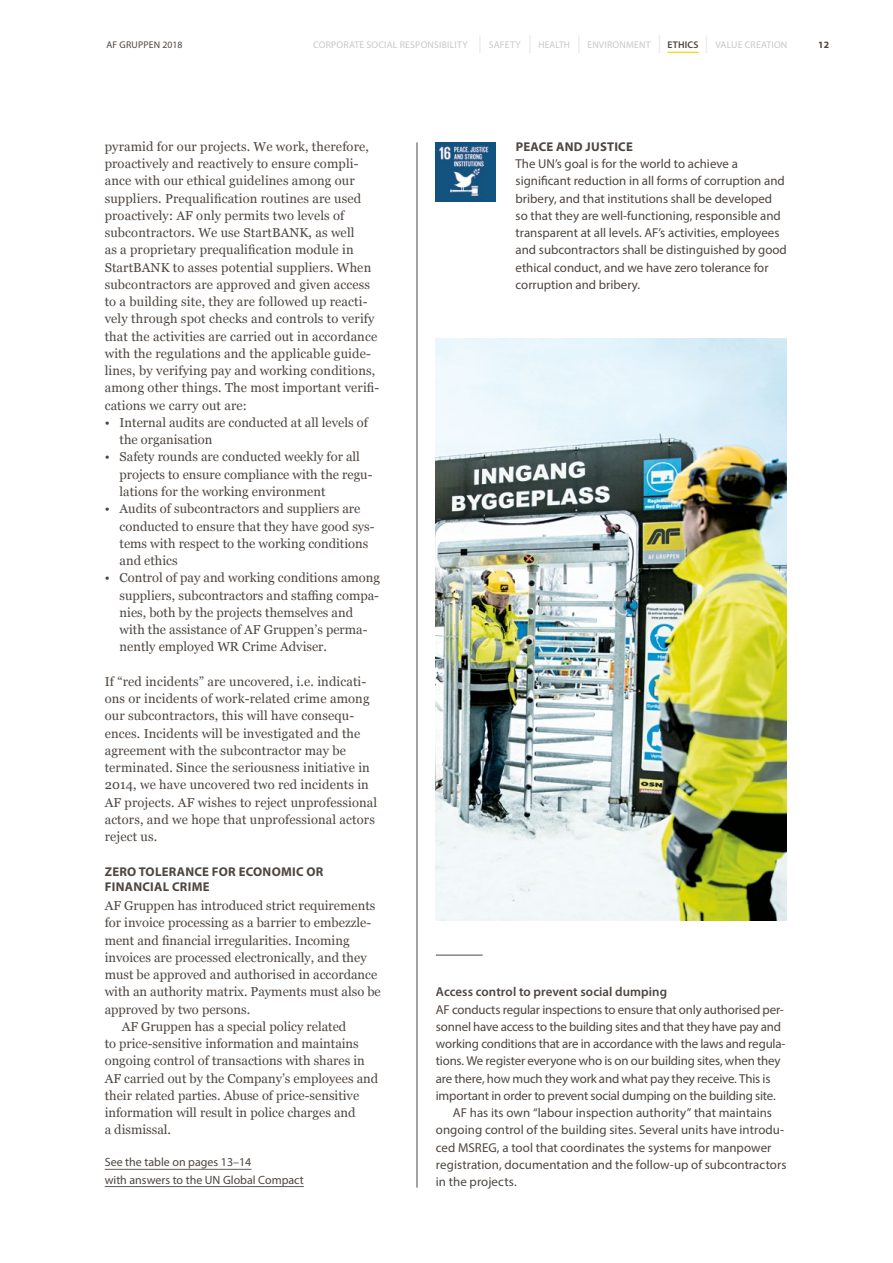
<style>
.page{position:relative;width:893px;height:1263px;background:#fff}
.page>*{position:absolute;margin:0;border:0;box-sizing:border-box;transform-origin:0 0}
.t1{font:12.9px/17.2px "Georgia";color:#4d4641}
.t2{font:12.9px/17.2px "Myriad Pro";color:#4d4641}
.t3{font:600 12.9px "Myriad Pro";letter-spacing:.005em;color:#4d4641}
.t4{font:700 12.75px/15px "Myriad Pro";letter-spacing:.02em;color:#4d4641}
.t5{font:12px/17.2px "Myriad Pro";color:#4d4641}
.t6{font:9.75px "Myriad Pro";letter-spacing:.02em;color:#c8c8c7}
.t7{font:9.75px "Myriad Pro";letter-spacing:.02em;color:#4d4641}
.t8{font:600 9.75px "Myriad Pro";letter-spacing:.02em;color:#4d4641}
.t9{font:700 9.75px "Myriad Pro";color:#4d4641}
</style>
<div class="page">
<svg style="left:706px;top:35px;width:1px;height:18px"></svg>
<svg style="left:659px;top:35px;width:1px;height:18px"></svg>
<svg style="left:529px;top:35px;width:2px;height:18px"></svg>
<svg style="left:578px;top:35px;width:2px;height:18px"></svg>
<svg style="left:479px;top:35px;width:2px;height:18px"></svg>
<hr style="left:667px;top:52px;width:32px;height:1px;background:#ffd000">
<img style="left:436px;top:338px;width:351px;height:582px">
<hr style="left:417px;top:142px;width:1px;height:1046px;background:#4d4641">
<img style="left:436px;top:142px;width:59px;height:60px">
<hr style="left:105px;top:1169px;width:146px;height:1px;background:#615c58">
<hr style="left:105px;top:1186px;width:199px;height:1px;background:#615c58">
<hr style="left:436px;top:955px;width:47px;height:1px;background:#4d4641">
<p class="t7" style="left:106px;top:39px;width:77px">AF GRUPPEN 2018</p>
<p class="t6" style="left:313px;top:39px;width:156px">CORPORATE SOCIAL RESPONSIBILITY</p>
<p class="t6" style="left:489px;top:39px;width:33px">SAFETY</p>
<p class="t6" style="left:539px;top:39px;width:33px">HEALTH</p>
<p class="t6" style="left:587px;top:39px;width:65px">ENVIRONMENT</p>
<p class="t8" style="left:667px;top:39px;width:33px">ETHICS</p>
<p class="t6" style="left:715px;top:39px;width:73px">VALUE CREATION</p>
<p class="t9" style="left:818px;top:39px;width:12px">12</p>
<p class="t1" style="left:105px;top:137px;width:276px">pyramid for our projects. We work, therefore, proactively and reactively to ensure compli&shy;ance with our ethical guidelines among our suppliers. Prequalification routines are used proactively: AF only permits two levels of subcontractors. We use StartBANK, as well<br>as a proprietary prequalification module in StartBANK to asses potential suppliers. When subcontractors are approved and given access to a building site, they are followed up reacti&shy;vely through spot checks and controls to verify that the activities are carried out in accordance with the regulations and the applicable guide&shy;lines, by verifying pay and working conditions, among other things. The most important verifi&shy;cations we carry out are:</p>
<p class="t1" style="left:120px;top:413px;width:250px;text-indent:-15px">• Internal audits are conducted at all levels of the organisation</p>
<p class="t1" style="left:120px;top:448px;width:254px;text-indent:-15px">• Safety rounds are conducted weekly for all projects to ensure compliance with the regu&shy;lations for the working environment</p>
<p class="t1" style="left:120px;top:500px;width:257px;text-indent:-15px">• Audits of subcontractors and suppliers are conducted to ensure that they have good sys&shy;tems with respect to the working conditions and ethics</p>
<p class="t1" style="left:120px;top:569px;width:262px;text-indent:-15px">• Control of pay and working conditions among suppliers, subcontractors and staffing compa&shy;nies, both by the projects themselves and with the assistance of AF Gruppen’s perma&shy;nently employed WR Crime Adviser.</p>
<p class="t1" style="left:105px;top:672px;width:274px">If “red incidents” are uncovered, i.e. indicati&shy;ons or incidents of work-related crime among our subcontractors, this will have consequ&shy;ences. Incidents will be investigated and the agreement with the subcontractor may be terminated. Since the seriousness initiative in 2014, we have uncovered two red incidents in AF projects. AF wishes to reject unprofessional actors, and we hope that unprofessional actors reject us.</p>
<p class="t4" style="left:105px;top:864px;width:220px">ZERO TOLERANCE FOR ECONOMIC OR<br>FINANCIAL CRIME</p>
<p class="t1" style="left:105px;top:896px;width:272px">AF Gruppen has introduced strict requirements</p>
<p class="t1" style="left:105px;top:914px;width:268px">for invoice processing as a barrier to embezzle-</p>
<p class="t1" style="left:105px;top:931px;width:246px">ment and financial irregularities. Incoming</p>
<p class="t1" style="left:105px;top:948px;width:264px">invoices are processed electronically, and they</p>
<p class="t1" style="left:105px;top:965px;width:274px">must be approved and authorised in accordance</p>
<p class="t1" style="left:105px;top:983px;width:278px">with an authority matrix. Payments must also be</p>
<p class="t1" style="left:105px;top:1000px;width:147px">approved by two persons.</p>
<p class="t1" style="left:122px;top:1017px;width:226px">AF Gruppen has a special policy related</p>
<p class="t1" style="left:105px;top:1034px;width:256px">to price-sensitive information and maintains</p>
<p class="t1" style="left:105px;top:1052px;width:262px">ongoing control of transactions with shares in</p>
<p class="t1" style="left:105px;top:1069px;width:275px">AF carried out by the Company’s employees and</p>
<p class="t1" style="left:105px;top:1086px;width:256px">their related parties. Abuse of price-sensitive</p>
<p class="t1" style="left:105px;top:1103px;width:252px">information will result in police charges and</p>
<p class="t1" style="left:105px;top:1121px;width:68px">a dismissal.</p>
<p class="t5" style="left:105px;top:1153px;width:201px">See the table on pages 13–14<br>with answers to the UN Global Compact</p>
<p class="t4" style="left:516px;top:139px;width:119px">PEACE AND JUSTICE</p>
<p class="t2" style="left:516px;top:155px;width:273px">The UN’s goal is for the world to achieve a significant reduction in all forms of corruption and bribery, and that institutions shall be developed so that they are well-functioning, responsible and transparent at all levels. AF’s activities, employees and subcontractors shall be distinguished by good ethical conduct, and we have zero tolerance for corruption and bribery.</p>
<p class="t3" style="left:436px;top:985px;width:233px">Access control to prevent social dumping</p>
<p class="t2" style="left:436px;top:1000px;width:349px">AF conducts regular inspections to ensure that only authorised per-</p>
<p class="t2" style="left:436px;top:1018px;width:347px">sonnel have access to the building sites and that they have pay and</p>
<p class="t2" style="left:436px;top:1035px;width:351px">working conditions that are in accordance with the laws and regula-</p>
<p class="t2" style="left:436px;top:1052px;width:346px">tions. We register everyone who is on our building sites, when they</p>
<p class="t2" style="left:436px;top:1069px;width:336px">are there, how much they work and what pay they receive. This is</p>
<p class="t2" style="left:436px;top:1087px;width:341px">important in order to prevent social dumping on the building site.</p>
<p class="t2" style="left:453px;top:1104px;width:321px">AF has its own “labour inspection authority” that maintains</p>
<p class="t2" style="left:436px;top:1121px;width:350px">ongoing control of the building sites. Several units have introdu-</p>
<p class="t2" style="left:436px;top:1138px;width:337px">ced MSREG, a tool that coordinates the systems for manpower</p>
<p class="t2" style="left:436px;top:1156px;width:352px">registration, documentation and the follow-up of subcontractors</p>
<p class="t2" style="left:436px;top:1173px;width:82px">in the projects.</p>
</div>
